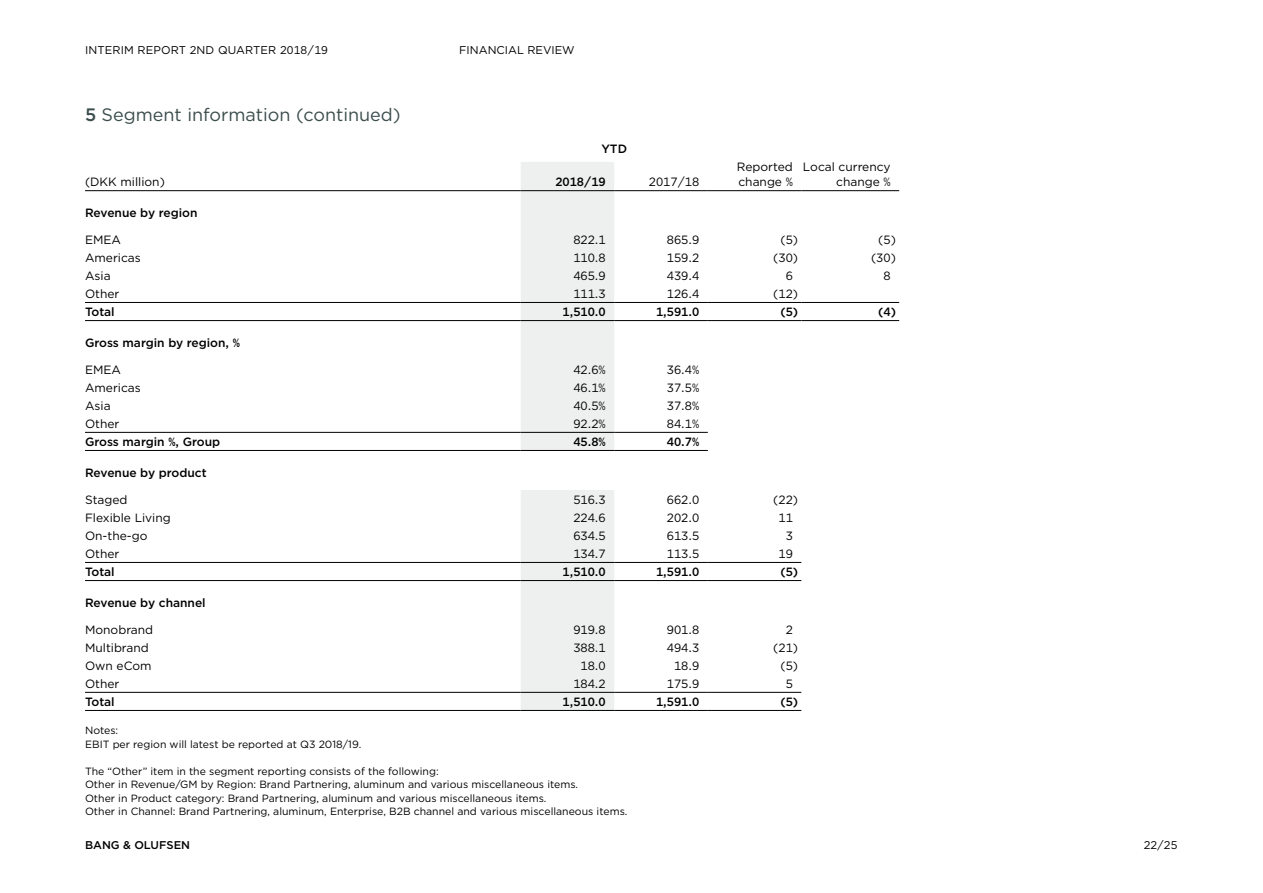
<style>
.page{position:relative;width:1263px;height:893px;background:#fff}
.page>*{position:absolute;margin:0;border:0;box-sizing:border-box;transform-origin:0 0}
.t1{font:18px "Gotham";color:#3c4d4d}
.t2{font:12px/15px "Gotham";color:#000}
.t3{font:500 12px "Gotham";color:#000}
.t4{font:11.25px "Gotham";letter-spacing:.01em;color:#000}
.t5{font:500 11.25px "Gotham";color:#000}
.t6{font:10.5px/13.5px "Gotham";color:#000}
.s1{font-weight:500}
</style>
<div class="page">
<div style="left:521px;top:162px;width:93px;height:288px;background:#edf0ee"></div>
<hr style="left:85px;top:190px;width:436px;height:1px;background:#000">
<hr style="left:521px;top:190px;width:93px;height:1px;background:#000">
<hr style="left:614px;top:190px;width:94px;height:1px;background:#000">
<hr style="left:708px;top:190px;width:93px;height:1px;background:#000">
<hr style="left:801px;top:190px;width:98px;height:1px;background:#000">
<hr style="left:85px;top:302px;width:436px;height:1px;background:#000">
<hr style="left:521px;top:302px;width:93px;height:1px;background:#000">
<hr style="left:614px;top:302px;width:94px;height:1px;background:#000">
<hr style="left:708px;top:302px;width:93px;height:1px;background:#000">
<hr style="left:801px;top:302px;width:98px;height:1px;background:#000">
<hr style="left:85px;top:320px;width:436px;height:1px;background:#000">
<hr style="left:521px;top:320px;width:93px;height:1px;background:#000">
<hr style="left:614px;top:320px;width:94px;height:1px;background:#000">
<hr style="left:708px;top:320px;width:93px;height:1px;background:#000">
<hr style="left:801px;top:320px;width:98px;height:1px;background:#000">
<hr style="left:85px;top:432px;width:436px;height:1px;background:#000">
<hr style="left:521px;top:432px;width:93px;height:1px;background:#000">
<hr style="left:614px;top:432px;width:94px;height:1px;background:#000">
<hr style="left:85px;top:450px;width:436px;height:1px;background:#000">
<hr style="left:521px;top:450px;width:93px;height:1px;background:#000">
<hr style="left:614px;top:450px;width:94px;height:1px;background:#000">
<div style="left:521px;top:490px;width:93px;height:220px;background:#edf0ee"></div>
<hr style="left:85px;top:562px;width:436px;height:1px;background:#000">
<hr style="left:521px;top:562px;width:93px;height:1px;background:#000">
<hr style="left:614px;top:562px;width:94px;height:1px;background:#000">
<hr style="left:708px;top:562px;width:93px;height:1px;background:#000">
<hr style="left:85px;top:580px;width:436px;height:1px;background:#000">
<hr style="left:521px;top:580px;width:93px;height:1px;background:#000">
<hr style="left:614px;top:580px;width:94px;height:1px;background:#000">
<hr style="left:708px;top:580px;width:93px;height:1px;background:#000">
<hr style="left:85px;top:692px;width:436px;height:1px;background:#000">
<hr style="left:521px;top:692px;width:93px;height:1px;background:#000">
<hr style="left:614px;top:692px;width:94px;height:1px;background:#000">
<hr style="left:708px;top:692px;width:93px;height:1px;background:#000">
<hr style="left:85px;top:710px;width:436px;height:1px;background:#000">
<hr style="left:521px;top:710px;width:93px;height:1px;background:#000">
<hr style="left:614px;top:710px;width:94px;height:1px;background:#000">
<hr style="left:708px;top:710px;width:93px;height:1px;background:#000">
<p class="t4" style="left:85px;top:42px;width:244px">INTERIM REPORT 2ND QUARTER 2018/19</p>
<p class="t4" style="left:459px;top:42px;width:117px">FINANCIAL REVIEW</p>
<h1 class="t1" style="left:85px;top:103px;width:317px"><span class="s1">5</span> Segment information (continued)</h1>
<p class="t3" style="left:601px;top:141px;width:27px">YTD</p>
<p class="t2" style="left:85px;top:174px;width:81px">(DKK million)</p>
<p class="t3" style="left:555px;top:174px;width:52px">2018/19</p>
<p class="t2" style="left:649px;top:174px;width:52px">2017/18</p>
<p class="t2" style="left:737px;top:159px;width:57px">Reported change %</p>
<p class="t2" style="left:803px;top:159px;width:89px;text-align:right">Local currency change %</p>
<p class="t3" style="left:85px;top:205px;width:114px">Revenue by region</p>
<p class="t2" style="left:85px;top:232px;width:37px">EMEA</p>
<p class="t2" style="left:573px;top:232px;width:34px">822.1</p>
<p class="t2" style="left:667px;top:232px;width:34px">865.9</p>
<p class="t2" style="left:780px;top:232px;width:19px">(5)</p>
<p class="t2" style="left:878px;top:232px;width:19px">(5)</p>
<p class="t2" style="left:85px;top:250px;width:57px">Americas</p>
<p class="t2" style="left:573px;top:250px;width:34px">110.8</p>
<p class="t2" style="left:667px;top:250px;width:34px">159.2</p>
<p class="t2" style="left:773px;top:250px;width:26px">(30)</p>
<p class="t2" style="left:871px;top:250px;width:26px">(30)</p>
<p class="t2" style="left:85px;top:268px;width:27px">Asia</p>
<p class="t2" style="left:573px;top:268px;width:34px">465.9</p>
<p class="t2" style="left:667px;top:268px;width:34px">439.4</p>
<p class="t2" style="left:786px;top:268px;width:9px">6</p>
<p class="t2" style="left:883px;top:268px;width:9px">8</p>
<p class="t2" style="left:85px;top:286px;width:36px">Other</p>
<p class="t2" style="left:573px;top:286px;width:34px">111.3</p>
<p class="t2" style="left:667px;top:286px;width:34px">126.4</p>
<p class="t2" style="left:773px;top:286px;width:26px">(12)</p>
<p class="t3" style="left:85px;top:304px;width:31px">Total</p>
<p class="t3" style="left:563px;top:304px;width:45px">1,510.0</p>
<p class="t3" style="left:656px;top:304px;width:45px">1,591.0</p>
<p class="t3" style="left:780px;top:304px;width:19px">(5)</p>
<p class="t3" style="left:878px;top:304px;width:19px">(4)</p>
<p class="t3" style="left:85px;top:335px;width:156px">Gross margin by region, %</p>
<p class="t2" style="left:85px;top:362px;width:37px">EMEA</p>
<p class="t2" style="left:573px;top:362px;width:34px">42.6%</p>
<p class="t2" style="left:667px;top:362px;width:34px">36.4%</p>
<p class="t2" style="left:85px;top:380px;width:57px">Americas</p>
<p class="t2" style="left:573px;top:380px;width:34px">46.1%</p>
<p class="t2" style="left:667px;top:380px;width:34px">37.5%</p>
<p class="t2" style="left:85px;top:398px;width:27px">Asia</p>
<p class="t2" style="left:573px;top:398px;width:34px">40.5%</p>
<p class="t2" style="left:667px;top:398px;width:34px">37.8%</p>
<p class="t2" style="left:85px;top:416px;width:36px">Other</p>
<p class="t2" style="left:573px;top:416px;width:34px">92.2%</p>
<p class="t2" style="left:667px;top:416px;width:34px">84.1%</p>
<p class="t3" style="left:85px;top:434px;width:137px">Gross margin %, Group</p>
<p class="t3" style="left:573px;top:434px;width:34px">45.8%</p>
<p class="t3" style="left:667px;top:434px;width:34px">40.7%</p>
<p class="t3" style="left:85px;top:465px;width:123px">Revenue by product</p>
<p class="t2" style="left:85px;top:492px;width:44px">Staged</p>
<p class="t2" style="left:573px;top:492px;width:34px">516.3</p>
<p class="t2" style="left:667px;top:492px;width:34px">662.0</p>
<p class="t2" style="left:773px;top:492px;width:26px">(22)</p>
<p class="t2" style="left:85px;top:510px;width:87px">Flexible Living</p>
<p class="t2" style="left:573px;top:510px;width:34px">224.6</p>
<p class="t2" style="left:667px;top:510px;width:34px">202.0</p>
<p class="t2" style="left:778px;top:510px;width:16px">11</p>
<p class="t2" style="left:85px;top:528px;width:64px">On-the-go</p>
<p class="t2" style="left:573px;top:528px;width:34px">634.5</p>
<p class="t2" style="left:667px;top:528px;width:34px">613.5</p>
<p class="t2" style="left:786px;top:528px;width:9px">3</p>
<p class="t2" style="left:85px;top:546px;width:36px">Other</p>
<p class="t2" style="left:573px;top:546px;width:34px">134.7</p>
<p class="t2" style="left:667px;top:546px;width:34px">113.5</p>
<p class="t2" style="left:778px;top:546px;width:16px">19</p>
<p class="t3" style="left:85px;top:564px;width:31px">Total</p>
<p class="t3" style="left:562px;top:564px;width:45px">1,510.0</p>
<p class="t3" style="left:656px;top:564px;width:45px">1,591.0</p>
<p class="t3" style="left:780px;top:564px;width:19px">(5)</p>
<p class="t3" style="left:85px;top:595px;width:122px">Revenue by channel</p>
<p class="t2" style="left:85px;top:622px;width:70px">Monobrand</p>
<p class="t2" style="left:573px;top:622px;width:34px">919.8</p>
<p class="t2" style="left:667px;top:622px;width:34px">901.8</p>
<p class="t2" style="left:786px;top:622px;width:9px">2</p>
<p class="t2" style="left:85px;top:640px;width:65px">Multibrand</p>
<p class="t2" style="left:573px;top:640px;width:34px">388.1</p>
<p class="t2" style="left:667px;top:640px;width:34px">494.3</p>
<p class="t2" style="left:773px;top:640px;width:26px">(21)</p>
<p class="t2" style="left:85px;top:658px;width:68px">Own eCom</p>
<p class="t2" style="left:580px;top:658px;width:27px">18.0</p>
<p class="t2" style="left:674px;top:658px;width:27px">18.9</p>
<p class="t2" style="left:780px;top:658px;width:19px">(5)</p>
<p class="t2" style="left:85px;top:676px;width:36px">Other</p>
<p class="t2" style="left:573px;top:676px;width:34px">184.2</p>
<p class="t2" style="left:667px;top:676px;width:34px">175.9</p>
<p class="t2" style="left:786px;top:676px;width:9px">5</p>
<p class="t3" style="left:85px;top:694px;width:31px">Total</p>
<p class="t3" style="left:562px;top:694px;width:45px">1,510.0</p>
<p class="t3" style="left:656px;top:694px;width:45px">1,591.0</p>
<p class="t3" style="left:780px;top:694px;width:19px">(5)</p>
<p class="t6" style="left:85px;top:723px;width:278px">Notes:<br>EBIT per region will latest be reported at Q3 2018/19.</p>
<p class="t6" style="left:85px;top:764px;width:544px">The “Other” item in the segment reporting consists of the following:<br>Other in Revenue/GM by Region: Brand Partnering, aluminum and various miscellaneous items.<br>Other in Product category: Brand Partnering, aluminum and various miscellaneous items.<br>Other in Channel: Brand Partnering, aluminum, Enterprise, B2B channel and various miscellaneous items.</p>
<p class="t5" style="left:85px;top:838px;width:107px">BANG &amp; OLUFSEN</p>
<p class="t4" style="left:1144px;top:838px;width:35px">22/25</p>
</div>
